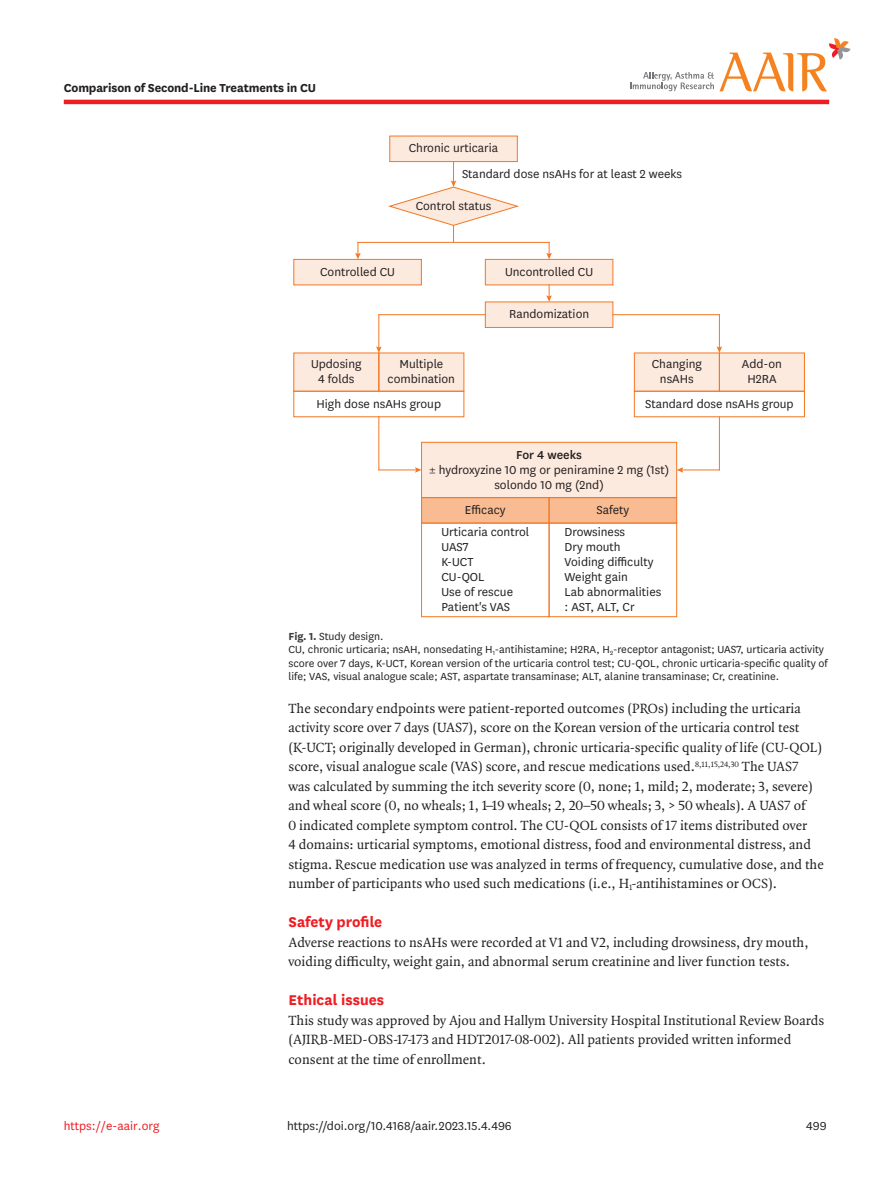
<style>
.page{position:relative;width:893px;height:1191px;background:#fff}
.page>*{position:absolute;margin:0;border:0;box-sizing:border-box;transform-origin:0 0}
.body_title2{font:700 16.5px "National";color:#ee1d23}
.body_p{font:14.25px/19.5px "Quadraat OT";color:#231f20}
.body_p_first{font:14.25px/19.5px "Quadraat OT";color:#231f20}
.doi_running_footer{font:13.5px/15px "National";color:#231f20;text-align:center}
.alt-title-type{font:700 13.5px "National";letter-spacing:-.01em;color:#231f20}
.t1{font:13.5px "National";color:#ee1d23}
.fig_caption{font:12px/13.5px "National";color:#231f20}
.s1{font-weight:500}
.s2{font-weight:700;color:#3e3e3f}
</style>
<div class="page">
<hr style="left:64px;top:100px;width:765px;height:4px;background:#ee1d23">
<svg style="left:630px;top:38px;width:220px;height:53px"></svg>
<div style="left:390px;top:136px;width:127px;height:26px;background:#fdeade"></div>
<div style="left:389px;top:136px;width:129px;height:26px;border:1px solid #f47723"></div>
<div style="left:294px;top:259px;width:127px;height:26px;background:#fdeade"></div>
<div style="left:293px;top:259px;width:129px;height:26px;border:1px solid #f47723"></div>
<div style="left:485px;top:259px;width:128px;height:26px;background:#fdeade"></div>
<div style="left:485px;top:259px;width:128px;height:26px;border:1px solid #f47723"></div>
<div style="left:485px;top:302px;width:128px;height:25px;background:#fdeade"></div>
<div style="left:485px;top:301px;width:128px;height:27px;border:1px solid #f47723"></div>
<div style="left:294px;top:353px;width:85px;height:38px;background:#fdeade"></div>
<div style="left:379px;top:353px;width:85px;height:38px;background:#fdeade"></div>
<div style="left:634px;top:353px;width:85px;height:38px;background:#fdeade"></div>
<div style="left:719px;top:353px;width:85px;height:38px;background:#fdeade"></div>
<div style="left:719px;top:352px;width:86px;height:39px;border:1px solid #f47723"></div>
<svg style="left:546px;top:285px;width:6px;height:17px"></svg>
<hr style="left:613px;top:314px;width:106px;height:1px;background:#f47723">
<hr style="left:379px;top:314px;width:106px;height:1px;background:#f47723">
<hr style="left:378px;top:315px;width:1px;height:33px;background:#f47723">
<svg style="left:376px;top:346px;width:6px;height:7px"></svg>
<hr style="left:719px;top:315px;width:1px;height:33px;background:#f47723">
<svg style="left:717px;top:346px;width:5px;height:7px"></svg>
<div style="left:422px;top:497px;width:127px;height:26px;background:#f9bb91"></div>
<div style="left:421px;top:497px;width:128px;height:26px;border:1px solid #f47723"></div>
<div style="left:549px;top:497px;width:128px;height:26px;background:#f9bb91"></div>
<div style="left:549px;top:497px;width:128px;height:26px;border:1px solid #f47723"></div>
<div style="left:421px;top:523px;width:128px;height:94px;border:1px solid #f47723"></div>
<div style="left:549px;top:523px;width:128px;height:94px;border:1px solid #f47723"></div>
<div style="left:422px;top:442px;width:255px;height:55px;background:#fdeade"></div>
<div style="left:421px;top:442px;width:256px;height:56px;border:1px solid #f47723"></div>
<div style="left:293px;top:391px;width:171px;height:26px;border:1px solid #f47723"></div>
<div style="left:634px;top:391px;width:171px;height:26px;border:1px solid #f47723"></div>
<hr style="left:378px;top:417px;width:1px;height:53px;background:#f47723">
<hr style="left:719px;top:417px;width:1px;height:53px;background:#f47723">
<hr style="left:681px;top:469px;width:38px;height:1px;background:#f47723">
<svg style="left:677px;top:467px;width:6px;height:6px"></svg>
<hr style="left:379px;top:469px;width:38px;height:1px;background:#f47723">
<svg style="left:415px;top:467px;width:7px;height:6px"></svg>
<svg style="left:387px;top:162px;width:131px;height:80px"></svg>
<svg style="left:355px;top:242px;width:6px;height:17px"></svg>
<svg style="left:546px;top:242px;width:6px;height:17px"></svg>
<hr style="left:358px;top:242px;width:191px;height:1px;background:#f47723">
<p class="alt-title-type" style="left:64px;top:78px;width:254px">Comparison of Second-Line Treatments in CU</p>
<p class="doi_running_footer" style="left:409px;top:140px;width:91px">Chronic urticaria</p>
<p class="doi_running_footer" style="left:462px;top:166px;width:222px">Standard dose nsAHs for at least 2 weeks</p>
<p class="doi_running_footer" style="left:416px;top:198px;width:77px">Control status</p>
<p class="doi_running_footer" style="left:320px;top:263px;width:76px">Controlled CU</p>
<p class="doi_running_footer" style="left:505px;top:263px;width:89px">Uncontrolled CU</p>
<p class="doi_running_footer" style="left:509px;top:306px;width:82px">Randomization</p>
<p class="doi_running_footer" style="left:311px;top:356px;width:52px">Updosing<br>4 folds</p>
<p class="doi_running_footer" style="left:388px;top:356px;width:69px">Multiple combination</p>
<p class="doi_running_footer" style="left:652px;top:356px;width:52px">Changing nsAHs</p>
<p class="doi_running_footer" style="left:742px;top:356px;width:42px">Add-on<br>H2RA</p>
<p class="doi_running_footer" style="left:316px;top:395px;width:126px">High dose nsAHs group</p>
<p class="doi_running_footer" style="left:645px;top:395px;width:150px">Standard dose nsAHs group</p>
<p class="doi_running_footer" style="left:429px;top:446px;width:242px"><span class="s1">For 4 weeks<br></span>± hydroxyzine 10 mg or peniramine 2 mg (1st) solondo 10 mg (2nd)</p>
<p class="doi_running_footer" style="left:465px;top:502px;width:42px">Efficacy</p>
<p class="doi_running_footer" style="left:596px;top:502px;width:34px">Safety</p>
<p class="doi_running_footer" style="left:441px;top:524px;width:89px;text-align:left">Urticaria control<br>UAS7<br>K-UCT<br>CU-QOL<br>Use of rescue<br>Patient's VAS</p>
<p class="doi_running_footer" style="left:564px;top:524px;width:98px;text-align:left">Drowsiness<br>Dry mouth<br>Voiding difficulty<br>Weight gain<br>Lab abnormalities : AST, ALT, Cr</p>
<p class="fig_caption" style="left:289px;top:629px;width:541px"><span class="s2">Fig. 1.</span> Study design.<br>CU, chronic urticaria; nsAH, nonsedating H<sub>1</sub>-antihistamine; H2RA, H<sub>2</sub>-receptor antagonist; UAS7, urticaria activity score over 7 days, K-UCT, Korean version of the urticaria control test; CU-QOL, chronic urticaria-specific quality of life; VAS, visual analogue scale; AST, aspartate transaminase; ALT, alanine transaminase; Cr, creatinine.</p>
<p class="body_p" style="left:289px;top:698px;width:537px">The secondary endpoints were patient-reported outcomes (PROs) including the urticaria activity score over 7 days (UAS7), score on the Korean version of the urticaria control test (K-UCT; originally developed in German), chronic urticaria-specific quality of life (CU-QOL) score, visual analogue scale (VAS) score, and rescue medications used.<sup>8,11,15,24,30</sup> The UAS7 was calculated by summing the itch severity score (0, none; 1, mild; 2, moderate; 3, severe) and wheal score (0, no wheals; 1, 1–19 wheals; 2, 20–50 wheals; 3, &gt; 50 wheals). A UAS7 of<br>0 indicated complete symptom control. The CU-QOL consists of 17 items distributed over<br>4 domains: urticarial symptoms, emotional distress, food and environmental distress, and stigma. Rescue medication use was analyzed in terms of frequency, cumulative dose, and the number of participants who used such medications (i.e., H<sub>1</sub>-antihistamines or OCS).</p>
<p class="body_title2" style="left:289px;top:910px;width:95px">Safety profile</p>
<p class="body_p_first" style="left:289px;top:932px;width:521px">Adverse reactions to nsAHs were recorded at V1 and V2, including drowsiness, dry mouth, voiding difficulty, weight gain, and abnormal serum creatinine and liver function tests.</p>
<p class="body_title2" style="left:289px;top:988px;width:97px">Ethical issues</p>
<p class="body_p_first" style="left:289px;top:1010px;width:537px">This study was approved by Ajou and Hallym University Hospital Institutional Review Boards (AJIRB-MED-OBS-17-173 and HDT2017-08-002). All patients provided written informed consent at the time of enrollment.</p>
<p class="t1" style="left:64px;top:1116px;width:97px">https://e-aair.org</p>
<p class="doi_running_footer" style="left:287px;top:1117px;width:226px">https://doi.org/10.4168/aair.2023.15.4.496</p>
<p class="doi_running_footer" style="left:806px;top:1117px;width:22px">499</p>
</div>
